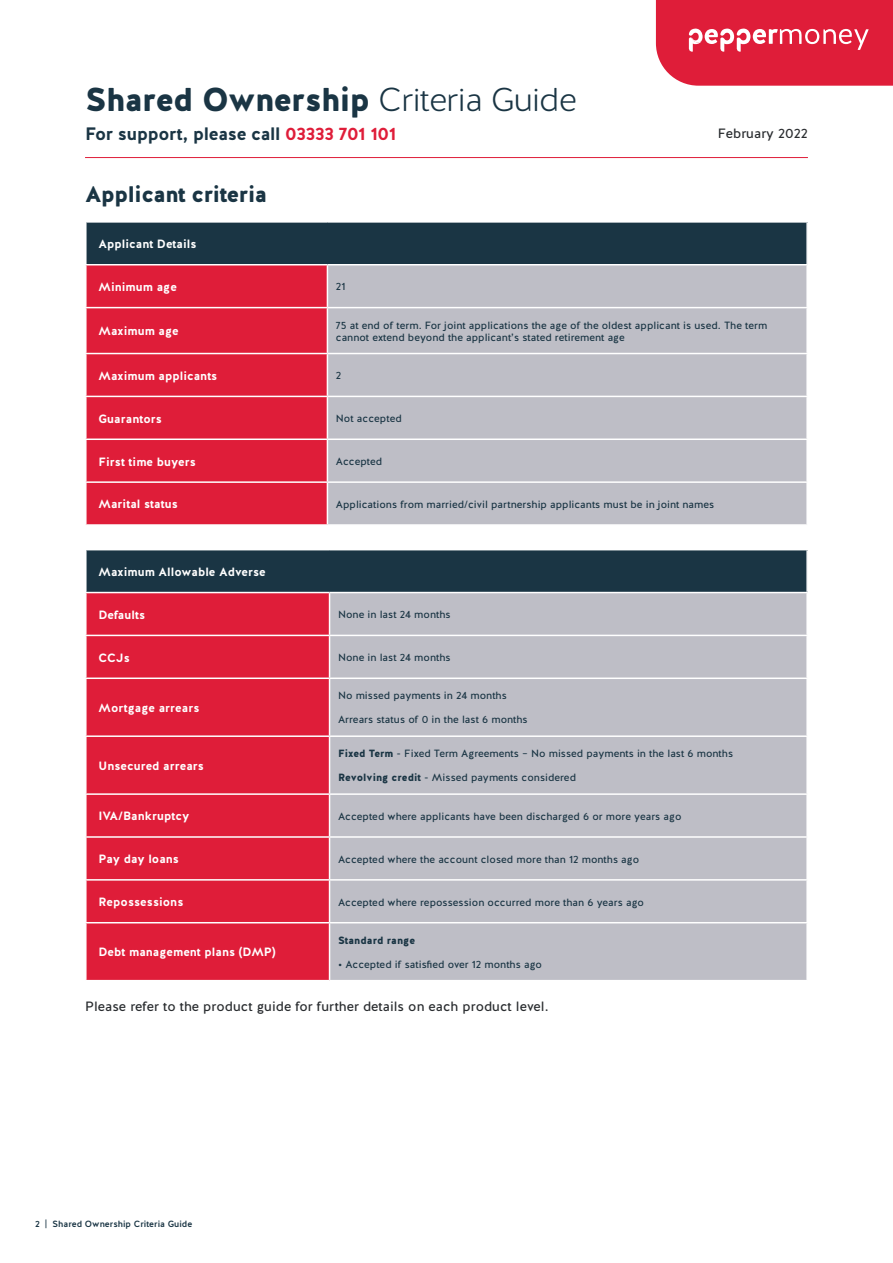
<style>
.page{position:relative;width:893px;height:1263px;background:#fff}
.page>*{position:absolute;margin:0;border:0;box-sizing:border-box;transform-origin:0 0}
.t1{font:900 33px "Halis R";letter-spacing:-.02em;color:#1a3544}
.t2{font:900 22.5px "Halis R";letter-spacing:-.02em;color:#1a3544}
.t3{font:700 18px "Halis R";letter-spacing:-.02em;color:#1a3544}
.Body{font:13.5px "Halis R";color:#292c2f}
.Left_Collum_Text{font:700 12px "Halis R";color:#fff}
.Table_Header_Text{font:700 12px "Halis R";color:#fff}
.Right_Collum_Text{font:10.5px/12px "Halis R";color:#1a3544}
.Right_Collum_Text-2{font:900 10.5px "Halis R";color:#1a3544}
.t4{font:500 9px "Halis R";color:#1a3544}
.s1{font-weight:300}
.s2{color:#df1d39}
.s3{font-weight:900}
</style>
<div class="page">
<svg style="left:656px;top:0;width:237px;height:86px;background:#e1304a"></svg>
<hr style="left:85px;top:157px;width:723px;height:1px;background:#df1d39">
<div style="left:86px;top:222px;width:721px;height:43px;background:#1a3544"></div>
<div style="left:87px;top:265px;width:240px;height:259px;background:#df1d39"></div>
<div style="left:328px;top:265px;width:478px;height:259px;background:#bebec6"></div>
<hr style="left:85px;top:221px;width:242px;height:2px;background:#fff">
<hr style="left:85px;top:223px;width:2px;height:41px;background:#fff">
<hr style="left:327px;top:221px;width:481px;height:2px;background:#fff">
<hr style="left:806px;top:223px;width:2px;height:41px;background:#fff">
<hr style="left:85px;top:264px;width:242px;height:1px;background:#fff">
<hr style="left:327px;top:264px;width:481px;height:1px;background:#fff">
<hr style="left:85px;top:307px;width:242px;height:1px;background:#fff">
<hr style="left:327px;top:307px;width:481px;height:1px;background:#fff">
<hr style="left:85px;top:353px;width:242px;height:1px;background:#fff">
<hr style="left:327px;top:353px;width:481px;height:1px;background:#fff">
<hr style="left:85px;top:396px;width:242px;height:1px;background:#fff">
<hr style="left:327px;top:396px;width:481px;height:1px;background:#fff">
<hr style="left:85px;top:438px;width:242px;height:2px;background:#fff">
<hr style="left:327px;top:438px;width:481px;height:2px;background:#fff">
<hr style="left:85px;top:481px;width:242px;height:2px;background:#fff">
<hr style="left:327px;top:481px;width:481px;height:2px;background:#fff">
<div style="left:86px;top:550px;width:721px;height:42px;background:#1a3544"></div>
<div style="left:87px;top:593px;width:242px;height:387px;background:#df1d39"></div>
<div style="left:330px;top:593px;width:476px;height:387px;background:#bebec6"></div>
<hr style="left:85px;top:550px;width:2px;height:42px;background:#fff">
<hr style="left:806px;top:550px;width:2px;height:42px;background:#fff">
<hr style="left:85px;top:635px;width:245px;height:1px;background:#fff">
<hr style="left:330px;top:635px;width:478px;height:1px;background:#fff">
<hr style="left:85px;top:677px;width:245px;height:2px;background:#fff">
<hr style="left:330px;top:677px;width:478px;height:2px;background:#fff">
<hr style="left:85px;top:735px;width:245px;height:2px;background:#fff">
<hr style="left:330px;top:735px;width:478px;height:2px;background:#fff">
<hr style="left:85px;top:793px;width:245px;height:2px;background:#fff">
<hr style="left:330px;top:793px;width:478px;height:2px;background:#fff">
<hr style="left:85px;top:836px;width:245px;height:2px;background:#fff">
<hr style="left:330px;top:836px;width:478px;height:2px;background:#fff">
<hr style="left:85px;top:879px;width:245px;height:2px;background:#fff">
<hr style="left:330px;top:879px;width:478px;height:2px;background:#fff">
<hr style="left:85px;top:922px;width:245px;height:1px;background:#fff">
<hr style="left:330px;top:922px;width:478px;height:1px;background:#fff">
<h1 class="t1" style="left:85px;top:79px;width:493px">Shared Ownership <span class="s1">Criteria Guide</span></h1>
<h3 class="t3" style="left:85px;top:122px;width:313px">For support, please call <span class="s2">03333 701 101</span></h3>
<p class="Body" style="left:718px;top:124px;width:91px">February 2022</p>
<h2 class="t2" style="left:85px;top:180px;width:184px">Applicant criteria</h2>
<p class="Table_Header_Text" style="left:99px;top:236px;width:100px">Applicant Details</p>
<p class="Left_Collum_Text" style="left:99px;top:279px;width:80px">Minimum age</p>
<p class="Right_Collum_Text" style="left:336px;top:281px;width:11px">21</p>
<p class="Left_Collum_Text" style="left:99px;top:323px;width:82px">Maximum age</p>
<p class="Right_Collum_Text" style="left:336px;top:319px;width:433px">75 at end of term. For joint applications the age of the oldest applicant is used. The term cannot extend beyond the applicant’s stated retirement age</p>
<p class="Left_Collum_Text" style="left:99px;top:368px;width:120px">Maximum applicants</p>
<p class="Right_Collum_Text" style="left:336px;top:370px;width:7px">2</p>
<p class="Left_Collum_Text" style="left:99px;top:411px;width:65px">Guarantors</p>
<p class="Right_Collum_Text" style="left:336px;top:413px;width:67px">Not accepted</p>
<p class="Left_Collum_Text" style="left:99px;top:454px;width:99px">First time buyers</p>
<p class="Right_Collum_Text" style="left:336px;top:455px;width:48px">Accepted</p>
<p class="Left_Collum_Text" style="left:99px;top:496px;width:81px">Marital status</p>
<p class="Right_Collum_Text" style="left:336px;top:498px;width:380px">Applications from married/civil partnership applicants must be in joint names</p>
<p class="Table_Header_Text" style="left:99px;top:564px;width:169px">Maximum Allowable Adverse</p>
<p class="Left_Collum_Text" style="left:99px;top:607px;width:48px">Defaults</p>
<p class="Right_Collum_Text" style="left:338px;top:609px;width:114px">None in last 24 months</p>
<p class="Left_Collum_Text" style="left:99px;top:650px;width:33px">CCJs</p>
<p class="Right_Collum_Text" style="left:338px;top:652px;width:114px">None in last 24 months</p>
<p class="Left_Collum_Text" style="left:99px;top:700px;width:102px">Mortgage arrears</p>
<p class="Left_Collum_Text" style="left:99px;top:758px;width:107px">Unsecured arrears</p>
<p class="Right_Collum_Text" style="left:338px;top:690px;width:170px">No missed payments in 24 months</p>
<p class="Right_Collum_Text" style="left:338px;top:714px;width:191px">Arrears status of 0 in the last 6 months</p>
<p class="Right_Collum_Text" style="left:338px;top:748px;width:397px"><span class="s3">Fixed Term</span> - Fixed Term Agreements – No missed payments in the last 6 months</p>
<p class="Right_Collum_Text" style="left:338px;top:772px;width:240px"><span class="s3">Revolving credit</span> - Missed payments considered</p>
<p class="Left_Collum_Text" style="left:99px;top:808px;width:92px">IVA/Bankruptcy</p>
<p class="Right_Collum_Text" style="left:338px;top:810px;width:345px">Accepted where applicants have been discharged 6 or more years ago</p>
<p class="Left_Collum_Text" style="left:99px;top:851px;width:82px">Pay day loans</p>
<p class="Right_Collum_Text" style="left:338px;top:853px;width:303px">Accepted where the account closed more than 12 months ago</p>
<p class="Left_Collum_Text" style="left:99px;top:894px;width:86px">Repossessions</p>
<p class="Right_Collum_Text" style="left:338px;top:896px;width:307px">Accepted where repossession occurred more than 6 years ago</p>
<p class="Left_Collum_Text" style="left:99px;top:944px;width:179px">Debt management plans (DMP)</p>
<p class="Right_Collum_Text-2" style="left:338px;top:933px;width:79px">Standard range</p>
<p class="Right_Collum_Text" style="left:338px;top:958px;width:205px">• Accepted if satisfied over 12 months ago</p>
<p class="Body" style="left:85px;top:998px;width:465px">Please refer to the product guide for further details on each product level.</p>
<p class="t4" style="left:35px;top:1218px;width:159px">2 | Shared Ownership Criteria Guide</p>
</div>
